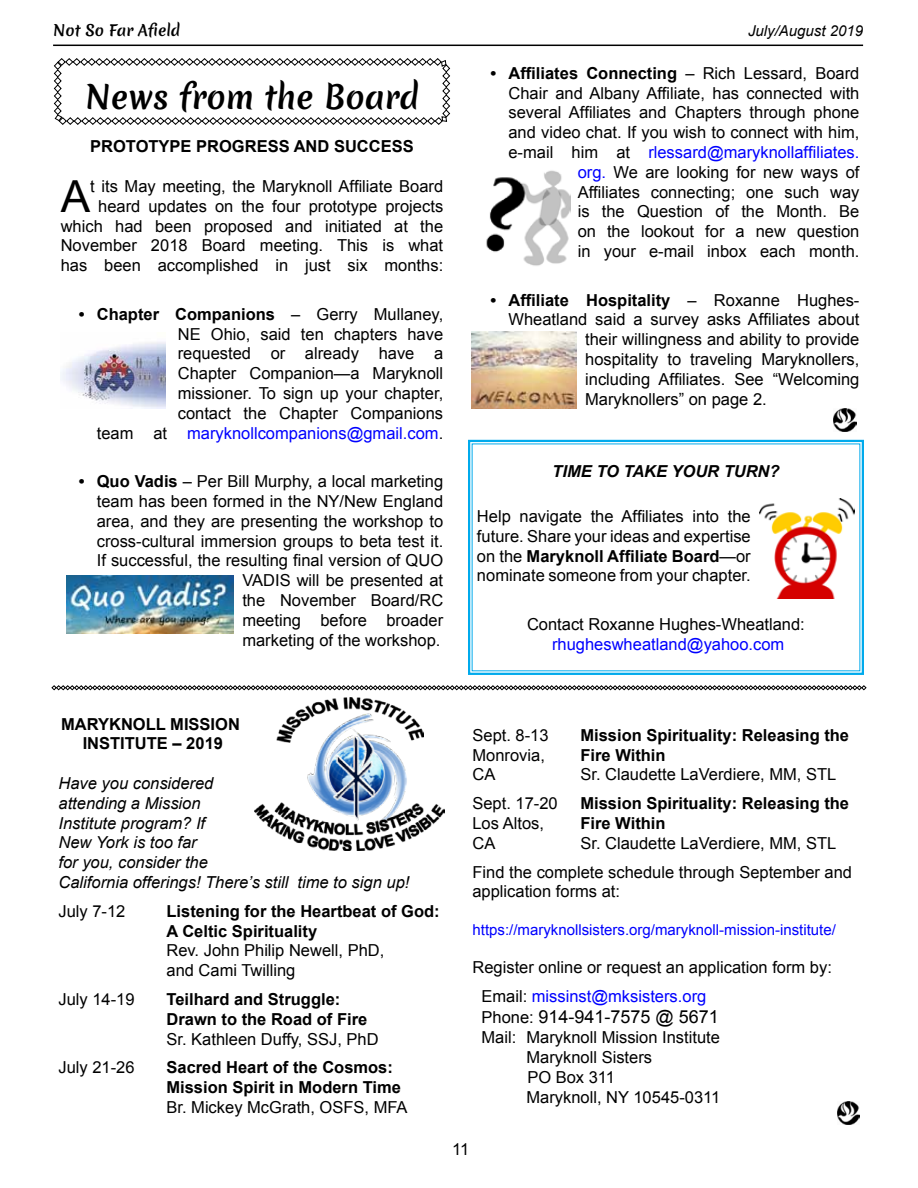
<style>
.page{position:relative;width:918px;height:1188px;background:#fff}
.page>*{position:absolute;margin:0;border:0;box-sizing:border-box;transform-origin:0 0}
.t1{font:44.1px "Arial";color:#000}
.t2{font:31.5px "Merienda One";color:#000}
.t3{font:18px "Arial";color:#000}
.t4{font:16.5px/19.8px "Arial";color:#000}
.t5{font:700 16.5px/19.8px "Arial";color:#000;text-align:center}
.t6{font:italic 16.5px/19.8px "Arial";color:#000}
.t7{font:16.5px "Arial";color:#00f}
.t8{font:italic 700 16.5px "Arial";color:#000}
.t9{font:15px "Arial";color:#00f}
.t10{font:italic 15px "Arial";color:#000}
.t11{font:15px "Merienda One";color:#000}
.s1{font-weight:700}
.s2{color:#00f}
.s3{font-weight:400}
.s4{font-size:16.5px}
</style>
<div class="page">
<hr style="left:53px;top:45px;width:810px;height:1px;background:#000">
<svg style="left:51px;top:685px;width:816px;height:5px"></svg>
<svg style="left:54px;top:58px;width:396px;height:67px"></svg>
<img style="left:255px;top:736px;width:190px;height:114px">
<img style="left:276px;top:698px;width:147px;height:68px">
<img style="left:837px;top:1102px;width:23px;height:23px">
<img style="left:834px;top:408px;width:22px;height:23px">
<img style="left:61px;top:342px;width:105px;height:67px">
<img style="left:66px;top:576px;width:167px;height:58px">
<img style="left:486px;top:170px;width:84px;height:96px">
<svg style="left:468px;top:439px;width:396px;height:236px"></svg>
<img style="left:760px;top:499px;width:95px;height:100px">
<img style="left:471px;top:332px;width:105px;height:77px">
<p class="t11" style="left:53px;top:19px;width:129px">Not So Far Afield</p>
<h2 class="t2" style="left:85px;top:74px;width:335px">News from the Board</h2>
<p class="t5" style="left:90px;top:137px;width:313px">Prototype Progress and Success</p>
<p class="t4" style="left:61px;top:177px;width:384px;text-align:right">t its May meeting, the Maryknoll Affiliate Board heard updates on the four prototype projects which had been proposed and initiated at the November 2018 Board meeting. This is what has been accomplished in just six months:</p>
<p class="t4" style="left:79px;top:304px;width:366px;text-align:right"><span class="s1">• Chapter Companions</span> – Gerry Mullaney, NE Ohio, said ten chapters have<br>requested or already have a<br>Chapter Companion—a Maryknoll<br>missioner. To sign up your chapter,<br>contact the Chapter Companions<br>team at <span class="s2">maryknollcompanions@gmail.com</span>.</p>
<p class="t4" style="left:79px;top:472px;width:366px;text-align:right"><span class="s1">• Quo Vadis</span> – Per Bill Murphy, a local marketing team has been formed in the NY/New England area, and they are presenting the workshop to cross-cultural immersion groups to beta test it.<br>If successful, the resulting final version of QUO VADIS will be presented at<br>the November Board/RC<br>meeting before broader<br>marketing of the workshop.</p>
<h1 class="t1" style="left:61px;top:168px;width:31px">A</h1>
<p class="t10" style="left:748px;top:21px;width:117px">July/August 2019</p>
<p class="t4" style="left:490px;top:63px;width:370px;text-align:right"><span class="s1">• Affiliates Connecting</span> – Rich Lessard, Board Chair and Albany Affiliate, has connected with several Affiliates and Chapters through phone and video chat. If you wish to connect with him, e-mail him at <span class="s2">rlessard@maryknollaffiliates. org.</span> We are looking for new ways of<br>Affiliates connecting; one such way<br>is the Question of the Month. Be<br>on the lookout for a new question<br>in your e-mail inbox each month.</p>
<p class="t5" style="left:490px;top:290px;width:371px">• Affiliate Hospitality <span class="s3">– Roxanne Hughes-</span></p>
<p class="t4" style="left:508px;top:310px;width:352px">Wheatland said a survey asks Affiliates about</p>
<p class="t4" style="left:585px;top:330px;width:276px">their willingness and ability to provide</p>
<p class="t4" style="left:585px;top:349px;width:276px">hospitality to traveling Maryknollers,</p>
<p class="t4" style="left:585px;top:369px;width:276px">including Affiliates. See “Welcoming</p>
<p class="t4" style="left:585px;top:389px;width:183px">Maryknollers” on page 2.</p>
<p class="t8" style="left:552px;top:460px;width:229px">TIME TO TA KE YOUR TURN?</p>
<p class="t4" style="left:477px;top:506px;width:275px;text-align:justify">Help navigate the Affiliates into the future. Share your ideas and expertise on the <span class="s1">Maryknoll Affiliate Board</span>—or nominate someone from your chapter.</p>
<p class="t4" style="left:527px;top:614px;width:279px">Contact Roxanne Hughes-Wheatland:</p>
<p class="t7" style="left:552px;top:633px;width:234px">rhugheswheatland@yahoo.com</p>
<p class="t5" style="left:61px;top:715px;width:180px">Maryknoll Mission<br>Institute – 2019</p>
<p class="t6" style="left:59px;top:774px;width:352px">Have you considered<br>attending a Mission<br>Institute program? If<br>New York is too far<br>for you, consider the<br>California offerings! There’s still time to sign up!</p>
<p class="t4" style="left:59px;top:901px;width:68px">July 7-12</p>
<p class="t5" style="left:167px;top:902px;width:275px">Listening for the Heartbeat of God:</p>
<p class="t5" style="left:59px;top:922px;width:41px">A</p>
<p class="t5" style="left:182px;top:922px;width:136px">Celtic Spirituality</p>
<p class="t4" style="left:167px;top:941px;width:219px">Rev. John Philip Newell, PhD, and Cami Twilling</p>
<p class="t4" style="left:58px;top:990px;width:78px">July 14-19</p>
<p class="t5" style="left:166px;top:990px;width:175px">Teilhard and Struggle:</p>
<p class="t5" style="left:58px;top:1010px;width:41px">D</p>
<p class="t5" style="left:178px;top:1010px;width:190px">rawn to the Road of Fire</p>
<p class="t4" style="left:166px;top:1029px;width:214px">Sr. Kathleen Duffy, SSJ, PhD</p>
<p class="t4" style="left:58px;top:1058px;width:78px">July 21-26</p>
<p class="t5" style="left:166px;top:1058px;width:236px;text-align:left">Sacred Heart of the Cosmos:<br>Mission Spirit in Modern Time</p>
<p class="t4" style="left:166px;top:1098px;width:243px">Br. Mickey McGrath, OSFS, MFA</p>
<p class="t4" style="left:472px;top:725px;width:78px">Sept. 8-13</p>
<p class="t5" style="left:580px;top:726px;width:270px">Mission Spirituality: Releasing the</p>
<p class="t4" style="left:472px;top:745px;width:74px">Monrovia,</p>
<p class="t5" style="left:580px;top:746px;width:87px">Fire Within</p>
<p class="t4" style="left:472px;top:765px;width:24px">CA</p>
<p class="t4" style="left:580px;top:765px;width:257px">Sr. Claudette LaVerdiere, MM, STL</p>
<p class="t4" style="left:472px;top:794px;width:87px">Sept. 17-20</p>
<p class="t5" style="left:580px;top:794px;width:270px">Mission Spirituality: Releasing the</p>
<p class="t4" style="left:472px;top:814px;width:73px">Los Altos,</p>
<p class="t5" style="left:580px;top:814px;width:87px">Fire Within</p>
<p class="t4" style="left:472px;top:833px;width:24px">CA</p>
<p class="t4" style="left:472px;top:829px;width:381px;line-height:28.8px;text-indent:108px">Sr. Claudette LaVerdiere, MM, STL<br>Find the complete schedule through September and</p>
<p class="t4" style="left:472px;top:882px;width:149px">application forms at:</p>
<p class="t9" style="left:472px;top:920px;width:365px">https://maryknollsisters.org/maryknoll-mission-institute/</p>
<p class="t4" style="left:481px;top:953px;width:352px;line-height:28.8px;text-indent:-9px">Register online or request an application form by:<br>Email: <span class="s2">missinst@mksisters.org</span></p>
<p class="t3" style="left:481px;top:1005px;width:239px"><span class="s4">Phone:</span> 914-941-7575 @ 5671</p>
<p class="t4" style="left:527px;top:1028px;width:195px;text-indent:-45px">Mail: Maryknoll Mission Institute<br>Maryknoll Sisters<br>PO Box 311<br>Maryknoll, NY 10545-0311</p>
<p class="t4" style="left:452px;top:1139px;width:19px">11</p>
</div>
